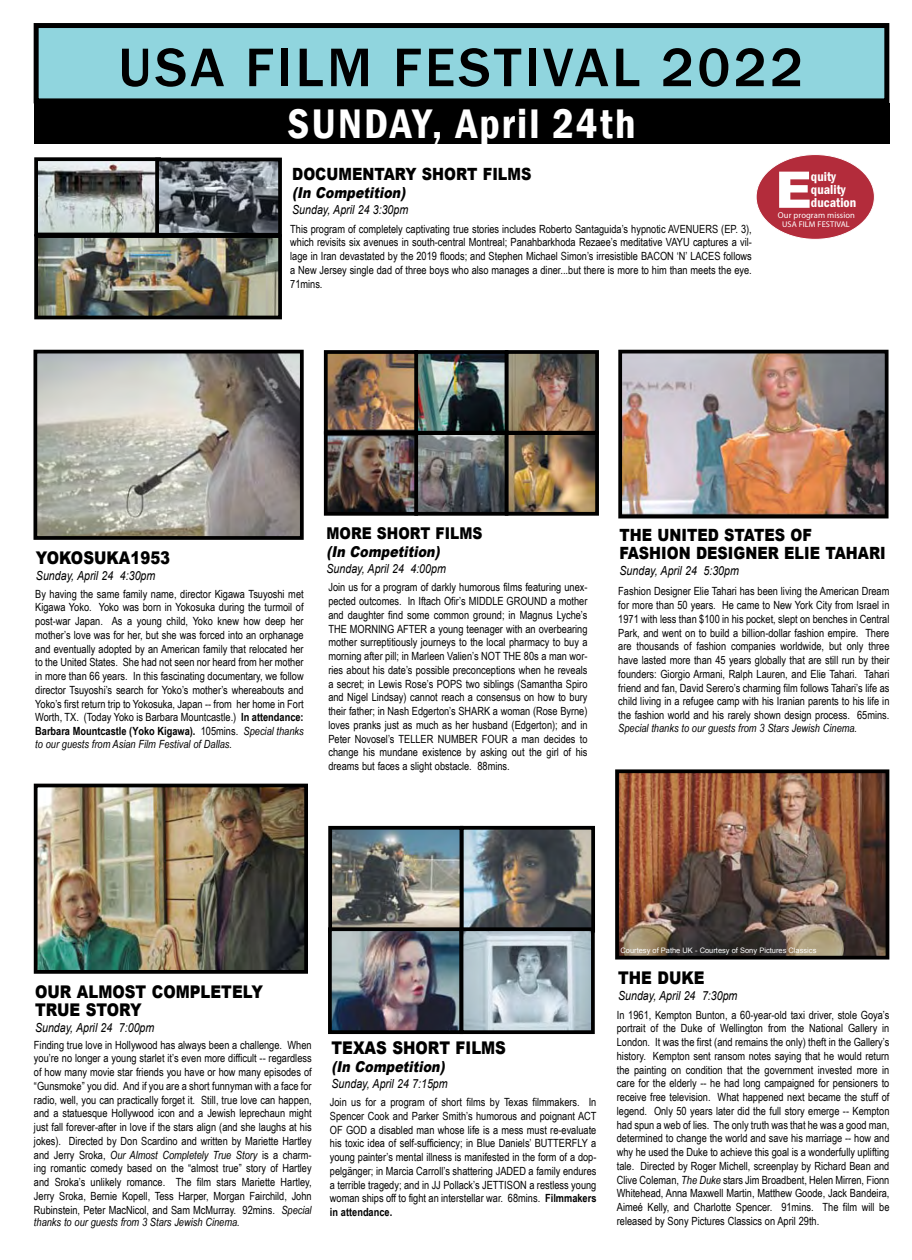
<style>
.page{position:relative;width:912px;height:1260px;background:#fff}
.page>*{position:absolute;margin:0;border:0;box-sizing:border-box;transform-origin:0 0}
.t1{font:500 56.25px "Franklin Gothic";letter-spacing:.06em;color:#000}
.t2{font:900 50.5px "Arial";color:#fff}
.t3{font:600 condensed 42.5px "Franklin Gothic";letter-spacing:.05em;color:#fff}
.t4{font:900 17.5px/17.5px "Arial";color:#000;scale:.85 1}
.t5{font:900 16.88px/17.5px "Arial";color:#000;scale:.85 1}
.t6{font:900 16.25px "Arial";color:#000;scale:.85 1}
.t7{font:italic 900 15px "Arial";color:#000;scale:.85 1}
.t8{font:600 condensed 13.5px/13.2px "Franklin Gothic";color:#fff}
.t9{font:italic 12.5px "Arial";color:#000;scale:.85 1}
.t10{font:11.25px/13.8px "Arial Narrow";color:#000;text-align:justify}
.t11{font:11.25px/13.8px "Arial Narrow";color:#010101;text-align:justify}
.t12{font:italic 11.25px "Arial Narrow";color:#000}
.t13{font:8.5px "Myriad Pro";letter-spacing:.01em;color:#fff}
.t14{font:8.38px "Myriad Pro";letter-spacing:.01em;color:#fff}
.t15{font:7.5px "Arial";color:#fff}
.s1{font-weight:700}
.s2{font-style:italic}
.s3{color:#010101}
</style>
<div class="page">
<div style="left:34px;top:103px;width:855px;height:41px;background:#000"></div>
<div style="left:36px;top:26px;width:850px;height:75px;background:#90d5de"></div>
<div style="left:34px;top:23px;width:855px;height:80px;border:5px solid #000"></div>
<img style="left:620px;top:774px;width:264px;height:181px">
<div style="left:615px;top:769px;width:274px;height:191px;border:4px solid #000"></div>
<img style="left:623px;top:355px;width:260px;height:158px">
<div style="left:618px;top:350px;width:270px;height:168px;border:4px solid #000"></div>
<img style="left:39px;top:789px;width:264px;height:180px">
<div style="left:34px;top:784px;width:274px;height:190px;border:4px solid #000"></div>
<div style="left:756px;top:155px;width:118px;height:84px;background:#b32c3b;border-radius:50%"></div>
<img style="left:39px;top:239px;width:238px;height:75px">
<div style="left:34px;top:234px;width:248px;height:85px;border:4px solid #000"></div>
<img style="left:39px;top:162px;width:116px;height:69px">
<div style="left:34px;top:157px;width:127px;height:79px;border:4px solid #000"></div>
<img style="left:38px;top:355px;width:260px;height:180px">
<div style="left:33px;top:350px;width:270px;height:190px;border:4px solid #000"></div>
<img style="left:333px;top:831px;width:125px;height:96px">
<div style="left:328px;top:826px;width:135px;height:107px;border:4px solid #000"></div>
<img style="left:464px;top:831px;width:126px;height:198px">
<div style="left:460px;top:826px;width:135px;height:107px;border:4px solid #000"></div>
<img style="left:333px;top:932px;width:125px;height:97px">
<div style="left:328px;top:927px;width:135px;height:107px;border:4px solid #000"></div>
<div style="left:459px;top:927px;width:135px;height:107px;border:4px solid #000"></div>
<img style="left:160px;top:163px;width:117px;height:69px">
<div style="left:155px;top:158px;width:127px;height:79px;border:4px solid #000"></div>
<img style="left:329px;top:436px;width:264px;height:75px">
<div style="left:414px;top:431px;width:94px;height:85px;border:4px solid #000"></div>
<img style="left:419px;top:355px;width:84px;height:75px">
<div style="left:414px;top:350px;width:94px;height:85px;border:4px solid #000"></div>
<div style="left:324px;top:431px;width:94px;height:85px;border:4px solid #000"></div>
<img style="left:329px;top:355px;width:84px;height:75px">
<div style="left:324px;top:350px;width:94px;height:85px;border:4px solid #000"></div>
<div style="left:504px;top:431px;width:94px;height:85px;border:4px solid #000"></div>
<img style="left:509px;top:355px;width:84px;height:75px">
<div style="left:504px;top:350px;width:94px;height:85px;border:4px solid #000"></div>
<h1 class="t1" style="left:118px;top:33px;width:686px">USA FILM FESTIVAL 2022</h1>
<h3 class="t3" style="left:287px;top:96px;width:349px">SUNDAY, April 24th</h3>
<h3 class="t5" style="left:292px;top:165px;width:283px">DOCUMENTARY SHORT FILMS</h3>
<h3 class="t7" style="left:292px;top:181px;width:139px">(In Competition)</h3>
<p class="t9" style="left:292px;top:201px;width:138px">Sunday, April 24 3:30pm</p>
<p class="t10" style="left:290px;top:221px;width:463px">This program of completely captivating true stories includes Roberto Santaguida’s hypnotic AVENUERS (EP. 3), which revisits six avenues in south-central Montreal; Panahbarkhoda Rezaee’s meditative VAYU captures a vil&shy;lage in Iran devastated by the 2019 floods; and Stephen Michael Simon’s irresistible BACON ‘N’ LACES follows a New Jersey single dad of three boys who also manages a diner...but there is more to him than meets the eye.<br>71mins.</p>
<h2 class="t2" style="left:775px;top:153px;width:38px">E</h2>
<p class="t8" style="left:810px;top:169px;width:47px">quity quality ducation</p>
<p class="t13" style="left:777px;top:210px;width:79px">Our program mission</p>
<p class="t14" style="left:781px;top:219px;width:69px">USA FILM FESTIVAL</p>
<h3 class="t4" style="left:36px;top:548px;width:159px">YOKOSUKA1953</h3>
<p class="t9" style="left:36px;top:567px;width:142px">Sunday, April 24 4:30pm</p>
<p class="t10" style="left:35px;top:586px;width:270px">By having the same family name, director Kigawa Tsuyoshi met Kigawa Yoko. Yoko was born in Yokosuka during the turmoil of post-war Japan. As a young child, Yoko knew how deep her mother’s love was for her, but she was forced into an orphanage and eventually adopted by an American family that relocated her to the United States. She had not seen nor heard from her mother in more than 66 years. In this fascinating documentary, we follow director Tsuyoshi’s search for Yoko’s mother’s whereabouts and Yoko’s first return trip to Yokosuka, Japan -- from her home in Fort Worth, TX. (Today Yoko is Barbara Mountcastle.) <span class="s1">In attendance:<br>Barbara Mountcastle (Yoko Kigawa).</span> 105mins. <span class="s2">Special thanks</span></p>
<p class="t12" style="left:35px;top:736px;width:198px">to our guests from Asian Film Festival of Dallas<span class="s3">.</span></p>
<h3 class="t6" style="left:326px;top:521px;width:185px">MORE SHORT FILMS</h3>
<h3 class="t7" style="left:326px;top:540px;width:139px">(In Competition)</h3>
<p class="t9" style="left:326px;top:560px;width:142px">Sunday, April 24 4:00pm</p>
<p class="t10" style="left:328px;top:580px;width:260px">Join us for a program of darkly humorous films featuring unex&shy;pected outcomes. In Iftach Ofir’s MIDDLE GROUND a mother and daughter find some common ground; in Magnus Lyche’s THE MORNING AFTER a young teenager with an overbearing mother surreptitiously journeys to the local pharmacy to buy a morning after pill; in Marleen Valien’s NOT THE 80s a man wor&shy;ries about his date’s possible preconceptions when he reveals a secret; in Lewis Rose’s POPS two siblings (Samantha Spiro and Nigel Lindsay) cannot reach a consensus on how to bury their father; in Nash Edgerton’s SHARK a woman (Rose Byrne) loves pranks just as much as her husband (Edgerton); and in Peter Novosel’s TELLER NUMBER FOUR a man decides to change his mundane existence by asking out the girl of his dreams but faces a slight obstacle. 88mins.</p>
<h3 class="t5" style="left:619px;top:526px;width:315px">THE UNITED STATES OF<br>FASHION DESIGNER ELIE TAHARI</h3>
<p class="t9" style="left:619px;top:563px;width:142px">Sunday, April 24 5:30pm</p>
<p class="t10" style="left:618px;top:584px;width:272px">Fashion Designer Elie Tahari has been living the American Dream for more than 50 years. He came to New York City from Israel in 1971 with less than $100 in his pocket, slept on benches in Central Park, and went on to build a billion-dollar fashion empire. There are thousands of fashion companies worldwide, but only three have lasted more than 45 years globally that are still run by their founders: Giorgio Armani, Ralph Lauren, and Elie Tahari. Tahari friend and fan, David Serero’s charming film follows Tahari’s life as child living in a refugee camp with his Iranian parents to his life in the fashion world and his rarely shown design process. 65mins.</p>
<p class="t12" style="left:618px;top:720px;width:240px">Special thanks to our guests from 3 Stars Jewish Cinema<span class="s3">.</span></p>
<h3 class="t4" style="left:35px;top:983px;width:270px">OUR ALMOST COMPLETELY<br>TRUE STORY</h3>
<p class="t9" style="left:35px;top:1019px;width:142px">Sunday, April 24 7:00pm</p>
<p class="t10" style="left:34px;top:1037px;width:279px">Finding true love in Hollywood has always been a challenge. When you’re no longer a young starlet it’s even more difficult -- regardless of how many movie star friends you have or how many episodes of “Gunsmoke” you did. And if you are a short funnyman with a face for radio, well, you can practically forget it. Still, true love can happen, and a statuesque Hollywood icon and a Jewish leprechaun might just fall forever-after in love if the stars align (and she laughs at his jokes). Directed by Don Scardino and written by Mariette Hartley and Jerry Sroka, <span class="s2">Our Almost Completely True Story</span> is a charm&shy;ing romantic comedy based on the “almost true” story of Hartley and Sroka’s unlikely romance. The film stars Mariette Hartley, Jerry Sroka, Bernie Kopell, Tess Harper, Morgan Fairchild, John Rubinstein, Peter MacNicol, and Sam McMurray. 92mins. <span class="s2">Special</span></p>
<p class="t12" style="left:34px;top:1214px;width:207px">thanks to our guests from 3 Stars Jewish Cinema<span class="s3">.</span></p>
<h3 class="t4" style="left:331px;top:1039px;width:207px">TEXAS SHORT FILMS</h3>
<h3 class="t7" style="left:331px;top:1056px;width:139px">(In Competition)</h3>
<p class="t9" style="left:331px;top:1076px;width:138px">Sunday, April 24 7:15pm</p>
<p class="t10" style="left:330px;top:1095px;width:268px">Join us for a program of short films by Texas filmmakers. In Spencer Cook and Parker Smith’s humorous and poignant ACT OF GOD a disabled man whose life is a mess must re-evaluate his toxic idea of self-sufficiency; in Blue Daniels’ BUTTERFLY a young painter’s mental illness is manifested in the form of a dop&shy;pelgänger; in Marcia Carroll’s shattering JADED a family endures a terrible tragedy; and in JJ Pollack’s JETTISON a restless young woman ships off to fight an interstellar war. 68mins. <span class="s1">Filmmakers in attendance.</span></p>
<p class="t15" style="left:620px;top:945px;width:197px">Courtesy of Pathe UK - Courtesy of Sony Pictures Classics</p>
<h3 class="t4" style="left:618px;top:968px;width:103px">THE DUKE</h3>
<p class="t9" style="left:618px;top:988px;width:142px">Sunday, April 24 7:30pm</p>
<p class="t11" style="left:616px;top:1007px;width:274px">In 1961, Kempton Bunton, a 60-year-old taxi driver, stole Goya’s portrait of the Duke of Wellington from the National Gallery in London. It was the first (and remains the only) theft in the Gallery’s history. Kempton sent ransom notes saying that he would return the painting on condition that the government invested more in care for the elderly -- he had long campaigned for pensioners to receive free television. What happened next became the stuff of legend. Only 50 years later did the full story emerge -- Kempton had spun a web of lies. The only truth was that he was a good man, determined to change the world and save his marriage -- how and why he used the Duke to achieve this goal is a wonderfully uplifting tale. Directed by Roger Michell, screenplay by Richard Bean and Clive Coleman, <span class="s2">The Duke</span> stars Jim Broadbent, Helen Mirren, Fionn Whitehead, Anna Maxwell Martin, Matthew Goode, Jack Bandeira, Aimeé Kelly, and Charlotte Spencer. 91mins. The film will be released by Sony Pictures Classics on April 29th.</p>
</div>
